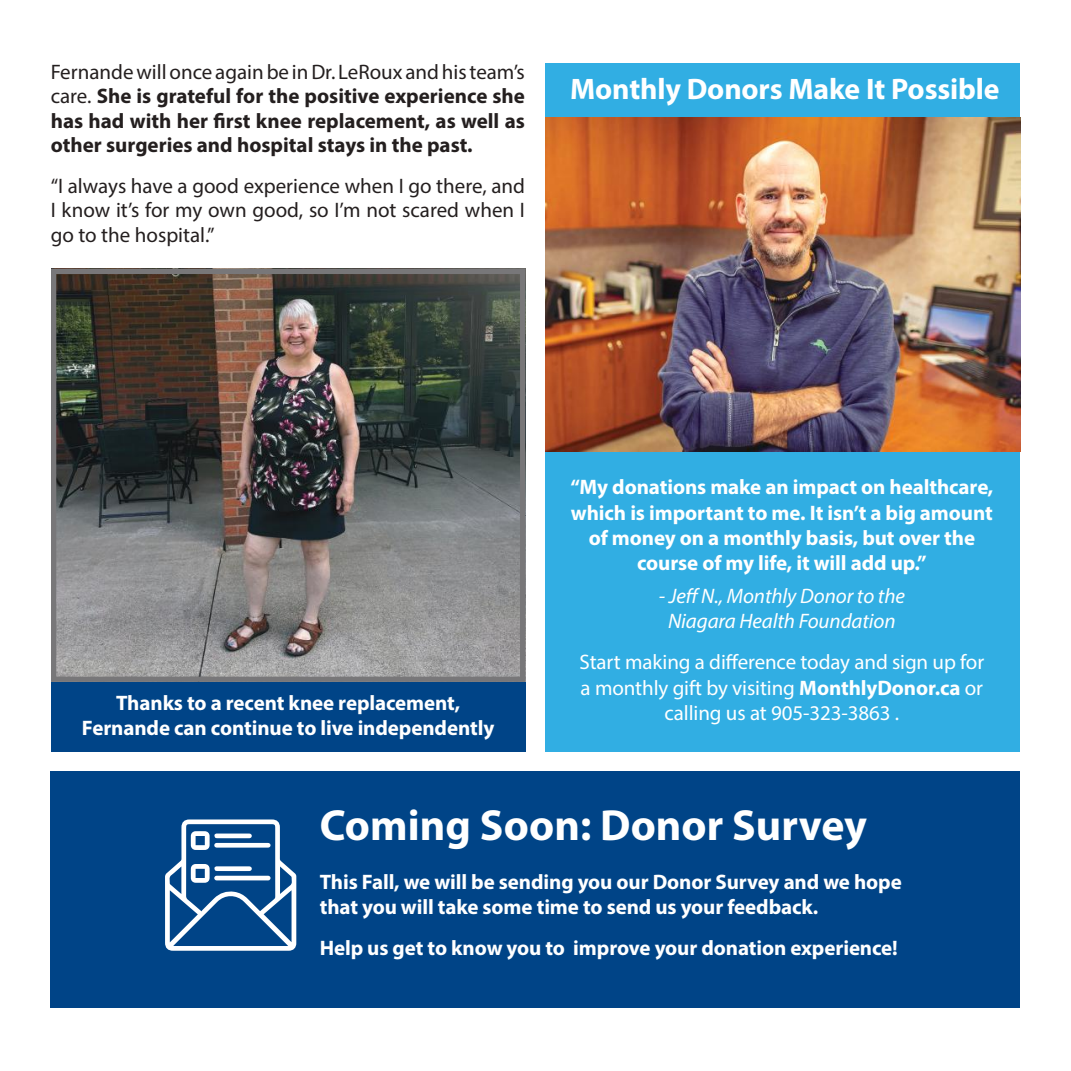
<style>
.page{position:relative;width:1071px;height:1071px;background:#fff}
.page>*{position:absolute;margin:0;border:0;box-sizing:border-box;transform-origin:0 0}
.t1{font:43.75px "Myriad Variable Concept";color:#fff}
.t2{font:700 29.75px "Myriad Pro";letter-spacing:-.005em;color:#fff}
.t3{font:700 21px/25.2px "Myriad Pro";letter-spacing:-.005em;color:#fff;text-align:center}
.t4{font:700 21px/24.5px "Myriad Pro";color:#241f1f;text-align:justify}
.t5{font:21px/25.2px "Myriad Pro";letter-spacing:-.005em;color:#fff;text-align:center}
.t6{font:21px/24.5px "Myriad Pro";color:#241f1f;text-align:justify}
.t7{font:italic 21px/25.2px "Myriad Pro";letter-spacing:-.005em;color:#fff;text-align:center}
.s1{font-weight:400}
.s2{font-weight:700}
</style>
<div class="page">
<div style="left:51px;top:680px;width:474px;height:71px;background:#004487"></div>
<img style="left:57px;top:275px;width:462px;height:401px">
<div style="left:51px;top:269px;width:474px;height:413px;border:5px solid #787779"></div>
<div style="left:545px;top:63px;width:475px;height:688px;background:#31aee3"></div>
<div style="left:51px;top:771px;width:969px;height:237px;background:#004487"></div>
<svg style="left:165px;top:819px;width:131px;height:132px"></svg>
<img style="left:545px;top:117px;width:475px;height:334px">
<p class="t4" style="left:51px;top:59px;width:476px"><span class="s1">Fernande will once again be in Dr. LeRoux and his team’s care.</span> She is grateful for the positive experience she has had with her first knee replacement, as well as other surgeries and hospital stays in the past.</p>
<p class="t6" style="left:51px;top:173px;width:476px">“I always have a good experience when I go there, and I know it’s for my own good, so I’m not scared when I go to the hospital.”</p>
<h2 class="t2" style="left:570px;top:70px;width:431px">Monthly Donors Make It Possible</h2>
<p class="t3" style="left:82px;top:690px;width:414px">Thanks to a recent knee replacement,<br>Fernande can continue to live independently</p>
<p class="t3" style="left:570px;top:474px;width:425px">“My donations make an impact on healthcare, which is important to me. It isn’t a big amount of money on a monthly basis, but over the course of my life, it will add up.”</p>
<p class="t7" style="left:659px;top:583px;width:248px">- Jeff N., Monthly Donor to the<br>Niagara Health Foundation</p>
<p class="t5" style="left:580px;top:649px;width:406px">Start making a difference today and sign up for a monthly gift by visiting <span class="s2">MonthlyDonor.ca</span> or calling us at 905-323-3863 .</p>
<h1 class="t1" style="left:320px;top:800px;width:549px">Coming Soon: Donor Survey</h1>
<p class="t3" style="left:320px;top:868px;width:584px;text-align:left">This Fall, we will be sending you our Donor Survey and we hope that you will take some time to send us your feedback.</p>
<p class="t3" style="left:320px;top:935px;width:580px">Help us get to know you to improve your donation experience!</p>
</div>
